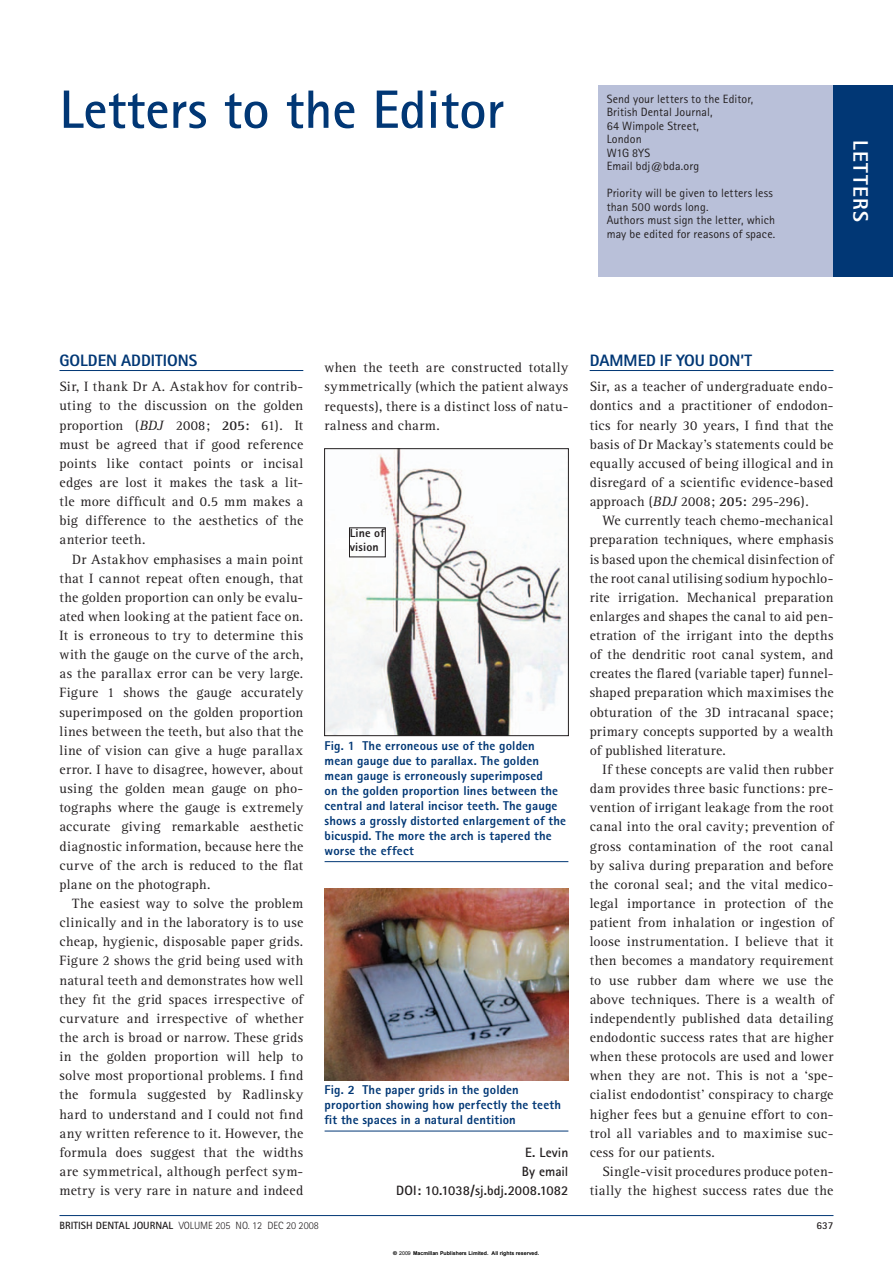
<style>
.page{position:relative;width:893px;height:1263px;background:#fff}
.page>*{position:absolute;margin:0;border:0;box-sizing:border-box;transform-origin:0 0}
.t1{font:700 54px "Rotis Sans Serif";color:#013775}
.t2{font:800 21px "Rotis Sans Serif";letter-spacing:.06em;color:#fff}
.t3{font:800 16.5px "Rotis Sans Serif";color:#013775}
.t4{font:13.95px/19.2px "Rotis Serif";letter-spacing:.02em;color:#231f20;text-align:justify}
.t5{font:700 13.5px/19.2px "Rotis Sans Serif";color:#231f20;text-align:right}
.t6{font:800 12.75px/15px "Rotis Sans Serif";letter-spacing:.01em;color:#013775}
.t7{font:12px/13.5px "Rotis Sans Serif";letter-spacing:.01em;color:#231f20}
.t8{font:800 12px/13.5px "Rotis Sans Serif";letter-spacing:.015em;color:#231f20}
.t9{font:300 10.5px "Rotis Sans Serif";color:#231f20}
.t10{font:700 10.5px "Rotis Sans Serif";color:#231f20}
.t11{font:700 5.25px "Arial";color:#000}
.s1{font-style:italic}
.s2{font-weight:700}
.s3{font-family:"Helvetica"}
.s4{font-weight:400}
</style>
<div class="page">
<hr style="left:59px;top:370px;width:244px;height:1px;background:#013775">
<hr style="left:590px;top:370px;width:243px;height:1px;background:#013775">
<hr style="left:59px;top:1215px;width:774px;height:1px;background:#013775">
<div style="left:598px;top:85px;width:295px;height:191px;background:#b9c0d9"></div>
<div style="left:833px;top:85px;width:60px;height:191px;background:#013775"></div>
<svg style="left:324px;top:448px;width:245px;height:288px"></svg>
<hr style="left:325px;top:861px;width:243px;height:1px;background:#013775">
<img style="left:325px;top:889px;width:243px;height:191px">
<hr style="left:325px;top:1131px;width:243px;height:1px;background:#013775">
<h1 class="t1" style="left:59px;top:91px;width:446px">Letters to the Editor</h1>
<p class="t7" style="left:607px;top:93px;width:148px">Send your letters to the Editor,<br>British Dental Journal,<br>64 Wimpole Street,<br>London<br>W1G 8YS<br>Email bdj@bda.org</p>
<p class="t7" style="left:607px;top:188px;width:170px">Priority will be given to letters less than 500 words long.<br>Authors must sign the letter, which may be edited for reasons of space.</p>
<h2 class="t2" style="left:868px;top:140px;width:83px;rotate:90deg">LETTERS</h2>
<p class="t3" style="left:59px;top:355px;width:139px">GOLDEN ADDITIONS</p>
<p class="t4" style="left:59px;top:378px;width:245px">Sir, I thank Dr A. Astakhov for contrib&shy;uting to the discussion on the golden proportion (<span class="s1">BDJ</span> 2008; <span class="s2">205:</span> 61). It must be agreed that if good reference points like contact points or incisal edges are lost it makes the task a lit&shy;tle more difficult and 0.5 mm makes a big difference to the aesthetics of the anterior teeth.</p>
<p class="t4" style="left:59px;top:551px;width:245px;text-indent:13px">Dr Astakhov emphasises a main point that I cannot repeat often enough, that the golden proportion can only be evalu&shy;ated when looking at the patient face on.<br>It is erroneous to try to determine this with the gauge on the curve of the arch, as the parallax error can be very large.<br>Figure 1 shows the gauge accurately superimposed on the golden proportion lines between the teeth, but also that the line of vision can give a huge parallax error. I have to disagree, however, about using the golden mean gauge on pho&shy;tographs where the gauge is extremely accurate giving remarkable aesthetic diagnostic information, because here the curve of the arch is reduced to the flat plane on the photograph.</p>
<p class="t4" style="left:59px;top:895px;width:245px;text-indent:13px">The easiest way to solve the problem clinically and in the laboratory is to use cheap, hygienic, disposable paper grids.<br>Figure 2 shows the grid being used with natural teeth and demonstrates how well they fit the grid spaces irrespective of curvature and irrespective of whether the arch is broad or narrow. These grids in the golden proportion will help to solve most proportional problems. I find the formula suggested by Radlinsky hard to understand and I could not find any written reference to it. However, the formula does suggest that the widths are symmetrical, although perfect sym&shy;metry is very rare in nature and indeed</p>
<p class="t4" style="left:325px;top:359px;width:245px">when the teeth are constructed totally symmetrically (which the patient always requests), there is a distinct loss of natu&shy;ralness and charm.</p>
<p class="t8" style="left:350px;top:528px;width:37px">Line of vision</p>
<p class="t6" style="left:325px;top:739px;width:243px">Fig. 1 The erroneous use of the golden mean gauge due to parallax. The golden mean gauge is erroneously superimposed<br>on the golden proportion lines between the central and lateral incisor teeth. The gauge shows a grossly distorted enlargement of the bicuspid. The more the arch is tapered the worse the effect</p>
<p class="t6" style="left:325px;top:1084px;width:238px">Fig. 2 The paper grids in the golden proportion showing how perfectly the teeth fit the spaces in a natural dentition</p>
<p class="t5" style="left:396px;top:1144px;width:174px">E. Levin<br>By email<br>DOI: 10.1038/sj.bdj.2008.1082</p>
<p class="t3" style="left:590px;top:355px;width:164px">DAMMED IF YOU DON’T</p>
<p class="t4" style="left:590px;top:378px;width:245px">Sir, as a teacher of undergraduate endo&shy;dontics and a practitioner of endodon&shy;tics for nearly 30 years, I find that the basis of Dr Mackay’s statements could be equally accused of being illogical and in disregard of a scientific evidence-based approach (<span class="s1">BDJ</span> 2008; <span class="s2">205:</span> 295-296).</p>
<p class="t4" style="left:590px;top:512px;width:245px;text-indent:13px">We currently teach chemo-mechanical preparation techniques, where emphasis is based upon the chemical disinfection of the root canal utilising sodium hypochlo&shy;rite irrigation. Mechanical preparation enlarges and shapes the canal to aid pen&shy;etration of the irrigant into the depths of the dendritic root canal system, and creates the flared (variable taper) funnel&shy;shaped preparation which maximises the obturation of the 3D intracanal space; primary concepts supported by a wealth of published literature.</p>
<p class="t4" style="left:590px;top:761px;width:245px;text-indent:13px">If these concepts are valid then rubber dam provides three basic functions: pre&shy;vention of irrigant leakage from the root canal into the oral cavity; prevention of gross contamination of the root canal by saliva during preparation and before the coronal seal; and the vital medico&shy;legal importance in protection of the patient from inhalation or ingestion of loose instrumentation. I believe that it then becomes a mandatory requirement to use rubber dam where we use the above techniques. There is a wealth of independently published data detailing endodontic success rates that are higher when these protocols are used and lower when they are not. This is not a ‘spe&shy;cialist endodontist’ conspiracy to charge higher fees but a genuine effort to con&shy;trol all variables and to maximise suc&shy;cess for our patients.</p>
<p class="t4" style="left:590px;top:1163px;width:245px;text-align:right">Single-visit procedures produce poten&shy;tially the highest success rates due the</p>
<p class="t9" style="left:59px;top:1221px;width:261px"><span class="s2">BRITISH DENTAL JOURNAL</span> VOLUME 205 NO. 12 DEC 20 2008</p>
<p class="t10" style="left:816px;top:1221px;width:18px">637</p>
<p class="t11" style="left:393px;top:1250px;width:148px"><span class="s3">©</span> <span class="s4">2009</span> Macmillan Publishers Limited. All rights reserved.</p>
</div>
